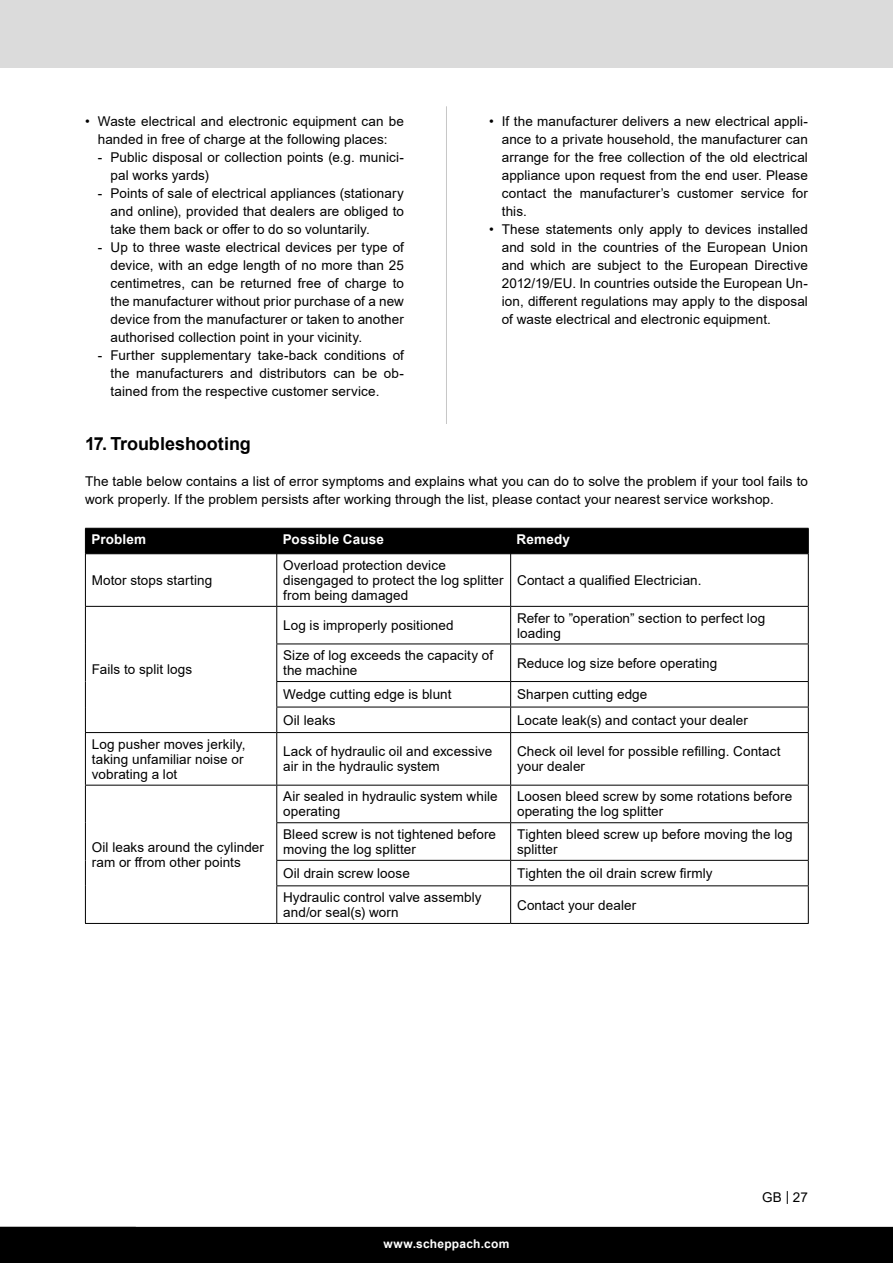
<style>
.page{position:relative;width:893px;height:1263px;background:#fff}
.page>*{position:absolute;margin:0;border:0;box-sizing:border-box;transform-origin:0 0}
.t1{font:700 18px "Arial";color:#000}
.Basiseinstellung{font:13.5px/18px "Arial";letter-spacing:.01em;color:#000;text-align:justify}
.Tabelle_Grund{font:13.5px/15px "Arial";letter-spacing:.005em;color:#000}
.Tabelle_Grund-2{font:700 13.5px "Arial";letter-spacing:.015em;color:#fff}
.t2{font:700 12px "Arial";letter-spacing:.02em;color:#fff}
</style>
<div class="page">
<div style="left:0;top:0;width:893px;height:67px;background:#dbdbdb"></div>
<div style="left:0;top:1227px;width:893px;height:36px;background:#000"></div>
<hr style="left:446px;top:106px;width:1px;height:1051px;background:#c7c7c7">
<div style="left:85px;top:424px;width:723px;height:733px;background:#fff"></div>
<div style="left:85px;top:528px;width:724px;height:26px;background:#000"></div>
<hr style="left:511px;top:553px;width:297px;height:1px;background:#000">
<hr style="left:85px;top:554px;width:1px;height:52px;background:#000">
<hr style="left:276px;top:554px;width:1px;height:52px;background:#000">
<hr style="left:510px;top:554px;width:1px;height:52px;background:#000">
<hr style="left:808px;top:554px;width:1px;height:52px;background:#000">
<hr style="left:85px;top:606px;width:192px;height:1px;background:#000">
<hr style="left:85px;top:607px;width:1px;height:37px;background:#000">
<hr style="left:85px;top:644px;width:1px;height:37px;background:#000">
<svg style="left:85px;top:681px;width:1px;height:51px"></svg>
<hr style="left:277px;top:606px;width:234px;height:1px;background:#000">
<hr style="left:276px;top:607px;width:1px;height:36px;background:#000">
<hr style="left:511px;top:606px;width:298px;height:1px;background:#000">
<hr style="left:510px;top:607px;width:1px;height:36px;background:#000">
<hr style="left:808px;top:607px;width:1px;height:36px;background:#000">
<hr style="left:276px;top:643px;width:235px;height:1px;background:#000">
<hr style="left:276px;top:644px;width:1px;height:37px;background:#000">
<hr style="left:511px;top:643px;width:298px;height:1px;background:#000">
<hr style="left:510px;top:644px;width:1px;height:37px;background:#000">
<hr style="left:808px;top:644px;width:1px;height:37px;background:#000">
<hr style="left:276px;top:681px;width:235px;height:1px;background:#000">
<hr style="left:511px;top:681px;width:298px;height:1px;background:#000">
<hr style="left:276px;top:707px;width:235px;height:1px;background:#000">
<svg style="left:276px;top:682px;width:1px;height:50px"></svg>
<hr style="left:511px;top:707px;width:298px;height:1px;background:#000">
<svg style="left:510px;top:682px;width:1px;height:50px"></svg>
<svg style="left:808px;top:682px;width:1px;height:50px"></svg>
<hr style="left:85px;top:732px;width:192px;height:1px;background:#000">
<hr style="left:85px;top:733px;width:1px;height:52px;background:#000">
<hr style="left:277px;top:732px;width:234px;height:1px;background:#000">
<hr style="left:276px;top:733px;width:1px;height:52px;background:#000">
<hr style="left:511px;top:732px;width:298px;height:1px;background:#000">
<hr style="left:510px;top:733px;width:1px;height:52px;background:#000">
<hr style="left:808px;top:733px;width:1px;height:52px;background:#000">
<hr style="left:85px;top:785px;width:192px;height:1px;background:#000">
<hr style="left:85px;top:785px;width:1px;height:38px;background:#000">
<hr style="left:85px;top:823px;width:1px;height:37px;background:#000">
<svg style="left:85px;top:860px;width:1px;height:26px"></svg>
<hr style="left:85px;top:886px;width:1px;height:37px;background:#000">
<hr style="left:85px;top:923px;width:192px;height:1px;background:#000">
<hr style="left:277px;top:785px;width:234px;height:1px;background:#000">
<hr style="left:276px;top:785px;width:1px;height:37px;background:#000">
<hr style="left:511px;top:785px;width:298px;height:1px;background:#000">
<hr style="left:510px;top:785px;width:1px;height:37px;background:#000">
<hr style="left:808px;top:785px;width:1px;height:37px;background:#000">
<hr style="left:276px;top:822px;width:235px;height:1px;background:#000">
<hr style="left:276px;top:823px;width:1px;height:37px;background:#000">
<hr style="left:511px;top:822px;width:298px;height:1px;background:#000">
<hr style="left:510px;top:823px;width:1px;height:37px;background:#000">
<hr style="left:808px;top:823px;width:1px;height:37px;background:#000">
<hr style="left:276px;top:860px;width:235px;height:1px;background:#000">
<svg style="left:276px;top:861px;width:1px;height:24px"></svg>
<hr style="left:511px;top:860px;width:298px;height:1px;background:#000">
<svg style="left:510px;top:861px;width:1px;height:24px"></svg>
<svg style="left:808px;top:861px;width:1px;height:24px"></svg>
<hr style="left:276px;top:885px;width:235px;height:1px;background:#000">
<hr style="left:276px;top:886px;width:1px;height:37px;background:#000">
<hr style="left:511px;top:885px;width:298px;height:1px;background:#000">
<hr style="left:510px;top:886px;width:1px;height:37px;background:#000">
<hr style="left:808px;top:886px;width:1px;height:37px;background:#000">
<hr style="left:277px;top:923px;width:234px;height:1px;background:#000">
<hr style="left:511px;top:923px;width:298px;height:1px;background:#000">
<p class="Basiseinstellung" style="left:502px;top:112px;width:308px;text-indent:-13px">• If the manufacturer delivers a new electrical appli&shy;ance to a private household, the manufacturer can arrange for the free collection of the old electrical appliance upon request from the end user. Please contact the manufacturer’s customer service for this.</p>
<p class="Basiseinstellung" style="left:502px;top:220px;width:308px;text-indent:-13px">• These statements only apply to devices installed and sold in the countries of the European Union and which are subject to the European Directive 2012/19/EU. In countries outside the European Un&shy;ion, different regulations may apply to the disposal of waste electrical and electronic equipment.</p>
<p class="Basiseinstellung" style="left:85px;top:112px;width:320px;text-align:center">• Waste electrical and electronic equipment can be handed in free of charge at the following places:</p>
<p class="Basiseinstellung" style="left:111px;top:148px;width:295px;text-indent:-13px">- Public disposal or collection points (e.g. munici&shy;pal works yards)</p>
<p class="Basiseinstellung" style="left:111px;top:184px;width:295px;text-indent:-13px">- Points of sale of electrical appliances (stationary and online), provided that dealers are obliged to take them back or offer to do so voluntarily.</p>
<p class="Basiseinstellung" style="left:111px;top:238px;width:295px;text-indent:-13px">- Up to three waste electrical devices per type of device, with an edge length of no more than 25 centimetres, can be returned free of charge to the manufacturer without prior purchase of a new device from the manufacturer or taken to another authorised collection point in your vicinity.</p>
<p class="Basiseinstellung" style="left:111px;top:346px;width:295px;text-indent:-13px">- Further supplementary take-back conditions of the manufacturers and distributors can be ob&shy;tained from the respective customer service.</p>
<p class="t1" style="left:85px;top:431px;width:167px">17. Troubleshooting</p>
<p class="Basiseinstellung" style="left:85px;top:472px;width:724px">The table below contains a list of error symptoms and explains what you can do to solve the problem if your tool fails to work properly. If the problem persists after working through the list, please contact your nearest service workshop.</p>
<p class="Tabelle_Grund-2" style="left:91px;top:530px;width:56px">Problem</p>
<p class="Tabelle_Grund-2" style="left:283px;top:530px;width:103px">Possible Cause</p>
<p class="Tabelle_Grund-2" style="left:517px;top:530px;width:55px">Remedy</p>
<p class="Tabelle_Grund" style="left:92px;top:573px;width:122px">Motor stops starting</p>
<p class="Tabelle_Grund" style="left:283px;top:558px;width:222px">Overload protection device disengaged to protect the log splitter from being damaged</p>
<p class="Tabelle_Grund" style="left:517px;top:573px;width:186px">Contact a qualified Electrician.</p>
<p class="Tabelle_Grund" style="left:92px;top:662px;width:102px">Fails to split logs</p>
<p class="Tabelle_Grund" style="left:283px;top:618px;width:172px">Log is improperly positioned</p>
<p class="Tabelle_Grund" style="left:517px;top:610px;width:250px">Refer to ”operation” section to perfect log loading</p>
<p class="Tabelle_Grund" style="left:283px;top:648px;width:212px">Size of log exceeds the capacity of the machine</p>
<p class="Tabelle_Grund" style="left:517px;top:655px;width:202px">Reduce log size before operating</p>
<p class="Tabelle_Grund" style="left:283px;top:687px;width:170px">Wedge cutting edge is blunt</p>
<p class="Tabelle_Grund" style="left:517px;top:687px;width:132px">Sharpen cutting edge</p>
<p class="Tabelle_Grund" style="left:283px;top:712px;width:54px">Oil leaks</p>
<p class="Tabelle_Grund" style="left:517px;top:712px;width:232px">Locate leak(s) and contact your dealer</p>
<p class="Tabelle_Grund" style="left:92px;top:736px;width:155px">Log pusher moves jerkily, taking unfamiliar noise or vobrating a lot</p>
<p class="Tabelle_Grund" style="left:283px;top:744px;width:211px">Lack of hydraulic oil and excessive air in the hydraulic system</p>
<p class="Tabelle_Grund" style="left:517px;top:744px;width:265px">Check oil level for possible refilling. Contact your dealer</p>
<p class="Tabelle_Grund" style="left:92px;top:839px;width:174px">Oil leaks around the cylinder ram or ffrom other points</p>
<p class="Tabelle_Grund" style="left:283px;top:789px;width:216px">Air sealed in hydraulic system while operating</p>
<p class="Tabelle_Grund" style="left:517px;top:789px;width:277px">Loosen bleed screw by some rotations before operating the log splitter</p>
<p class="Tabelle_Grund" style="left:283px;top:827px;width:214px">Bleed screw is not tightened before moving the log splitter</p>
<p class="Tabelle_Grund" style="left:517px;top:827px;width:277px">Tighten bleed screw up before moving the log splitter</p>
<p class="Tabelle_Grund" style="left:283px;top:866px;width:128px">Oil drain screw loose</p>
<p class="Tabelle_Grund" style="left:517px;top:866px;width:197px">Tighten the oil drain screw firmly</p>
<p class="Tabelle_Grund" style="left:283px;top:890px;width:200px">Hydraulic control valve assembly and/or seal(s) worn</p>
<p class="Tabelle_Grund" style="left:517px;top:897px;width:121px">Contact your dealer</p>
<p class="t2" style="left:384px;top:1235px;width:127px">www.scheppach.com</p>
<p class="Basiseinstellung" style="left:762px;top:1188px;width:47px">GB | 27</p>
</div>
